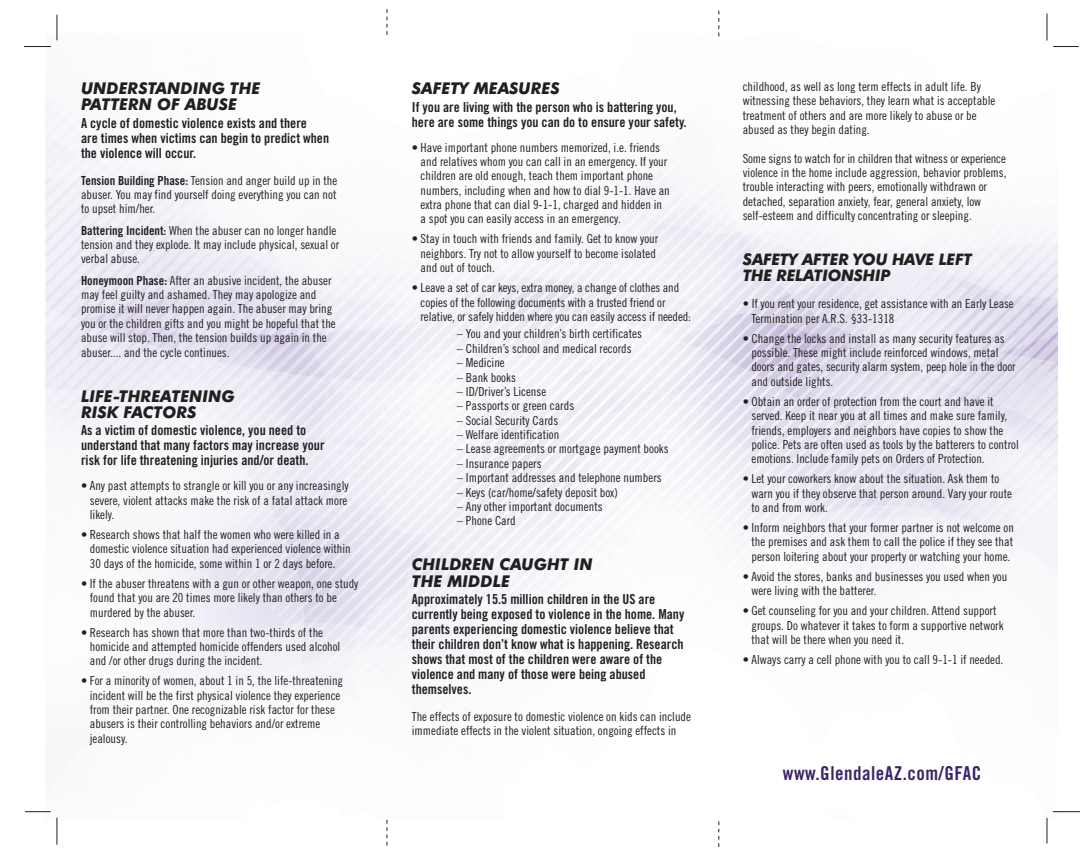
<style>
.page{position:relative;width:1080px;height:855px;background:#fff}
.page>*{position:absolute;margin:0;border:0;box-sizing:border-box;transform-origin:0 0}
.t1{font:19.12px "Trade Gothic Bold Cond Twenty";letter-spacing:.025em;color:#3b2368}
.t2{font:italic 700 16.25px/16.2px "Futura BT";color:#231f20}
.t3{font:italic 700 16px/16.2px "Futura BT";letter-spacing:-.015em;color:#231f20}
.t4{font:13.75px/15px "Trade Gothic Bold Cond Twenty";color:#231f20}
.t5{font:12.5px/14.4px "Trade Gothic Cond Eighteen";color:#231f20}
.s1{font-family:"Trade Gothic Bold Cond Twenty"}
.s2{font-size:16.25px}
</style>
<div class="page">
<img style="left:45px;top:33px;width:1013px;height:788px">
<svg style="left:387px;top:9px;width:1px;height:26px"></svg>
<svg style="left:719px;top:11px;width:1px;height:25px"></svg>
<svg style="left:1047px;top:14px;width:32px;height:33px"></svg>
<svg style="left:1053px;top:811px;width:27px;height:1px"></svg>
<svg style="left:1047px;top:818px;width:1px;height:26px"></svg>
<svg style="left:56px;top:818px;width:1px;height:27px"></svg>
<svg style="left:25px;top:811px;width:26px;height:1px"></svg>
<svg style="left:24px;top:46px;width:27px;height:1px"></svg>
<svg style="left:56px;top:15px;width:1px;height:25px"></svg>
<svg style="left:387px;top:820px;width:1px;height:26px"></svg>
<svg style="left:719px;top:821px;width:1px;height:26px"></svg>
<h2 class="t2" style="left:81px;top:80px;width:181px">UNDERSTANDING THE<br>PATTERN OF ABUSE</h2>
<p class="t4" style="left:81px;top:115px;width:250px">A cycle of domestic violence exists and there<br>are times when victims can begin to predict when the violence will occur.</p>
<p class="t5" style="left:81px;top:173px;width:258px;text-align:justify"><span class="s1">Tension Building Phase:</span> Tension and anger build up in the abuser. You may find yourself doing everything you can not to upset him/her.</p>
<p class="t5" style="left:81px;top:223px;width:260px"><span class="s1">Battering Incident:</span> When the abuser can no longer handle tension and they explode. It may include physical, sexual or verbal abuse.</p>
<p class="t5" style="left:81px;top:273px;width:256px"><span class="s1">Honeymoon Phase:</span> After an abusive incident, the abuser may feel guilty and ashamed. They may apologize and promise it will never happen again. The abuser may bring you or the children gifts and you might be hopeful that the abuse will stop. Then, the tension builds up again in the abuser.... and the cycle continues.</p>
<h2 class="t2" style="left:81px;top:388px;width:155px">LIFE-THREATENING<br>RISK FACTORS</h2>
<p class="t4" style="left:81px;top:423px;width:245px">As a victim of domestic violence, you need to understand that many factors may increase your risk for life threatening injuries and/or death.</p>
<p class="t5" style="left:90px;top:479px;width:260px;text-align:justify;text-indent:-9px">• Any past attempts to strangle or kill you or any increasingly severe, violent attacks make the risk of a fatal attack more likely.</p>
<p class="t5" style="left:90px;top:527px;width:263px;text-indent:-9px">• Research shows that half the women who were killed in a domestic violence situation had experienced violence within<br>30 days of the homicide, some within 1 or 2 days before.</p>
<p class="t5" style="left:90px;top:576px;width:270px;text-indent:-9px">• If the abuser threatens with a gun or other weapon, one study found that you are 20 times more likely than others to be murdered by the abuser.</p>
<p class="t5" style="left:90px;top:625px;width:252px;text-indent:-9px">• Research has shown that more than two-thirds of the homicide and attempted homicide offenders used alcohol and /or other drugs during the incident.</p>
<p class="t5" style="left:90px;top:674px;width:255px;text-indent:-9px">• For a minority of women, about 1 in 5, the life-threatening incident will be the first physical violence they experience from their partner. One recognizable risk factor for these abusers is their controlling behaviors and/or extreme jealousy.</p>
<h2 class="t2" style="left:412px;top:80px;width:149px">SAFETY MEASURES</h2>
<p class="t4" style="left:412px;top:99px;width:276px">If you are living with the person who is battering you, here are some things you can do to ensure your safety.</p>
<p class="t5" style="left:421px;top:140px;width:251px;text-indent:-9px">• Have important phone numbers memorized, i.e. friends and relatives whom you can call in an emergency. If your children are old enough, teach them important phone numbers, including when and how to dial 9-1-1. Have an extra phone that can dial 9-1-1, charged and hidden in a spot you can easily access in an emergency.</p>
<p class="t5" style="left:421px;top:232px;width:239px;text-indent:-9px">• Stay in touch with friends and family. Get to know your neighbors. Try not to allow yourself to become isolated and out of touch.</p>
<p class="t5" style="left:421px;top:280px;width:272px;text-indent:-9px">• Leave a set of car keys, extra money, a change of clothes and copies of the following documents with a trusted friend or relative, or safely hidden where you can easily access if needed:</p>
<p class="t5" style="left:457px;top:327px;width:187px">– You and your children’s birth certificates</p>
<p class="t5" style="left:457px;top:341px;width:176px">– Children’s school and medical records</p>
<p class="t5" style="left:457px;top:355px;width:49px">– Medicine</p>
<p class="t5" style="left:457px;top:370px;width:61px">– Bank books</p>
<p class="t5" style="left:457px;top:384px;width:91px">– ID/Driver’s License</p>
<p class="t5" style="left:457px;top:399px;width:119px">– Passports or green cards</p>
<p class="t5" style="left:457px;top:413px;width:103px">– Social Security Cards</p>
<p class="t5" style="left:457px;top:427px;width:104px">– Welfare identification</p>
<p class="t5" style="left:457px;top:442px;width:213px">– Lease agreements or mortgage payment books</p>
<p class="t5" style="left:457px;top:456px;width:86px">– Insurance papers</p>
<p class="t5" style="left:457px;top:470px;width:206px">– Important addresses and telephone numbers</p>
<p class="t5" style="left:457px;top:485px;width:163px">– Keys (car/home/safety deposit box)</p>
<p class="t5" style="left:457px;top:499px;width:147px">– Any other important documents</p>
<p class="t5" style="left:457px;top:514px;width:61px">– Phone Card</p>
<h2 class="t2" style="left:412px;top:556px;width:182px">CHILDREN CAUGHT IN<br>THE MIDDLE</h2>
<p class="t4" style="left:412px;top:592px;width:274px">Approximately 15.5 million children in the US are currently being exposed to violence in the home. Many parents experiencing domestic violence believe that their children don’t know what is happening. Research shows that most of the children were aware of the violence and many of those were being abused themselves.</p>
<p class="t5" style="left:412px;top:709px;width:281px">The effects of exposure to domestic violence on kids can include immediate effects in the violent situation, ongoing effects in</p>
<p class="t5" style="left:743px;top:79px;width:254px">childhood, as well as long term effects in adult life. By witnessing these behaviors, they learn what is acceptable treatment of others and are more likely to abuse or be abused as they begin dating.</p>
<p class="t5" style="left:743px;top:151px;width:265px">Some signs to watch for in children that witness or experience violence in the home include aggression, behavior problems, trouble interacting with peers, emotionally withdrawn or detached, separation anxiety, fear, general anxiety, low self-esteem and difficulty concentrating or sleeping.</p>
<p class="t3" style="left:743px;top:251px;width:231px"><span class="s2">S</span>AFETY AFTER YOU HAVE LEFT<br>THE RELATIONSHIP</p>
<p class="t5" style="left:751px;top:297px;width:264px;text-indent:-9px">• If you rent your residence, get assistance with an Early Lease<br>Termination per A.R.S. §33-1318</p>
<p class="t5" style="left:751px;top:331px;width:266px;text-indent:-9px">• Change the locks and install as many security features as possible. These might include reinforced windows, metal doors and gates, security alarm system, peep hole in the door and outside lights.</p>
<p class="t5" style="left:751px;top:394px;width:269px;text-indent:-9px">• Obtain an order of protection from the court and have it served. Keep it near you at all times and make sure family, friends, employers and neighbors have copies to show the police. Pets are often used as tools by the batterers to control emotions. Include family pets on Orders of Protection.</p>
<p class="t5" style="left:751px;top:472px;width:262px;text-indent:-9px">• Let your coworkers know about the situation. Ask them to warn you if they observe that person around. Vary your route to and from work.</p>
<p class="t5" style="left:751px;top:520px;width:264px;text-align:justify;text-indent:-9px">• Inform neighbors that your former partner is not welcome on the premises and ask them to call the police if they see that person loitering about your property or watching your home.</p>
<p class="t5" style="left:751px;top:569px;width:257px;text-indent:-9px">• Avoid the stores, banks and businesses you used when you were living with the batterer.</p>
<p class="t5" style="left:751px;top:603px;width:254px;text-indent:-9px">• Get counseling for you and your children. Attend support groups. Do whatever it takes to form a supportive network that will be there when you need it.</p>
<p class="t5" style="left:743px;top:652px;width:262px">• Always carry a cell phone with you to call 9-1-1 if needed.</p>
<h1 class="t1" style="left:783px;top:762px;width:200px">www.GlendaleAZ.com/GFAC</h1>
</div>
